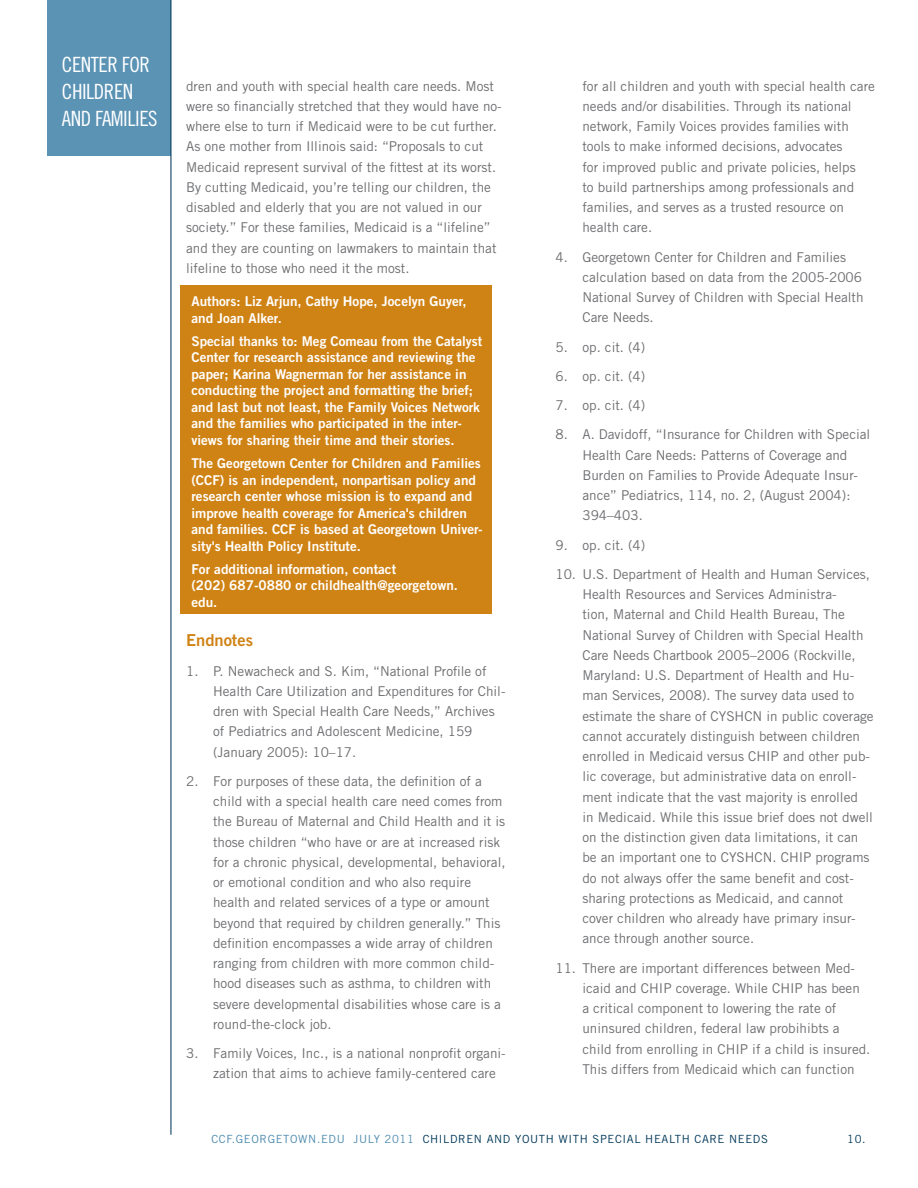
<style>
.page{position:relative;width:918px;height:1188px;background:#fff}
.page>*{position:absolute;margin:0;border:0;box-sizing:border-box;transform-origin:0 0}
.t1{font:21px/27px "Trade Gothic Cond Eighteen";letter-spacing:-.02em;color:#fff}
.t2{font:16.5px "Trade Gothic Bold Two";color:#d08315}
.t3{font:13.5px/20.2px "Trade Gothic";color:#6c6d70}
.box_copy{font:13.5px/16.5px "Trade Gothic Bold Two";color:#fff}
.Subheads{font:11.25px "Trade Gothic";letter-spacing:.055em;color:#003859}
.s1{color:#4d8baf}
</style>
<div class="page">
<div style="left:47px;top:0;width:124px;height:156px;background:#5b93b5"></div>
<hr style="left:170px;top:0;width:1px;height:1135px;background:#003859">
<div style="left:180px;top:285px;width:311px;height:329px;background:#d08315"></div>
<p class="t1" style="left:62px;top:51px;width:97px">CENTER FOR<br>CHILDREN<br>AND FAMILIES</p>
<p class="t3" style="left:186px;top:75px;width:317px">dren and youth with special health care needs. Most were so financially stretched that they would have no&shy;where else to turn if Medicaid were to be cut further.<br>As one mother from Illinois said: “Proposals to cut Medicaid represent survival of the fittest at its worst.<br>By cutting Medicaid, you’re telling our children, the disabled and elderly that you are not valued in our society.” For these families, Medicaid is a “lifeline” and they are counting on lawmakers to maintain that lifeline to those who need it the most.</p>
<p class="box_copy" style="left:191px;top:293px;width:277px">Authors: Liz Arjun, Cathy Hope, Jocelyn Guyer, and Joan Alker.</p>
<p class="box_copy" style="left:191px;top:333px;width:292px">Special thanks to: Meg Comeau from the Catalyst Center for research assistance and reviewing the paper; Karina Wagnerman for her assistance in conducting the project and formatting the brief; and last but not least, the Family Voices Network and the families who participated in the inter&shy;views for sharing their time and their stories.</p>
<p class="box_copy" style="left:191px;top:455px;width:293px">The Georgetown Center for Children and Families (CCF) is an independent, nonpartisan policy and research center whose mission is to expand and improve health coverage for America's children and families. CCF is based at Georgetown Univer&shy;sity's Health Policy Institute.</p>
<p class="box_copy" style="left:191px;top:561px;width:268px">For additional information, contact<br>(202) 687-0880 or childhealth@georgetown. edu.</p>
<p class="t2" style="left:186px;top:630px;width:68px">Endnotes</p>
<p class="t3" style="left:213px;top:660px;width:294px;text-indent:-27px">1. P. Newacheck and S. Kim, “National Profile of Health Care Utilization and Expenditures for Chil&shy;dren with Special Health Care Needs,” Archives of Pediatrics and Adolescent Medicine, 159 (January 2005): 10–17.</p>
<p class="t3" style="left:213px;top:771px;width:294px;text-indent:-27px">2. For purposes of these data, the definition of a child with a special health care need comes from the Bureau of Maternal and Child Health and it is those children “who have or are at increased risk for a chronic physical, developmental, behavioral, or emotional condition and who also require health and related services of a type or amount beyond that required by children generally.” This definition encompasses a wide array of children ranging from children with more common child&shy;hood diseases such as asthma, to children with severe developmental disabilities whose care is a round-the-clock job.</p>
<p class="t3" style="left:213px;top:1043px;width:294px;text-indent:-27px">3. Family Voices, Inc., is a national nonprofit organi&shy;zation that aims to achieve family-centered care</p>
<p class="t3" style="left:582px;top:75px;width:294px">for all children and youth with special health care needs and/or disabilities. Through its national network, Family Voices provides families with tools to make informed decisions, advocates<br>for improved public and private policies, helps<br>to build partnerships among professionals and families, and serves as a trusted resource on health care.</p>
<p class="t3" style="left:582px;top:246px;width:283px;text-indent:-27px">4. Georgetown Center for Children and Families calculation based on data from the 2005-2006<br>National Survey of Children with Special Health Care Needs.</p>
<p class="t3" style="left:555px;top:336px;width:91px">5. op. cit. (4)</p>
<p class="t3" style="left:555px;top:366px;width:91px">6. op. cit. (4)</p>
<p class="t3" style="left:555px;top:395px;width:91px">7. op. cit. (4)</p>
<p class="t3" style="left:582px;top:424px;width:289px;text-indent:-27px">8. A. Davidoff, “Insurance for Children with Special Health Care Needs: Patterns of Coverage and Burden on Families to Provide Adequate Insur&shy;ance” Pediatrics, 114, no. 2, (August 2004):<br>394–403.</p>
<p class="t3" style="left:555px;top:534px;width:91px">9. op. cit. (4)</p>
<p class="t3" style="left:582px;top:564px;width:293px;text-indent:-27px">10. U.S. Department of Health and Human Services, Health Resources and Services Administra-<br>tion, Maternal and Child Health Bureau, The National Survey of Children with Special Health Care Needs Chartbook 2005–2006 (Rockville, Maryland: U.S. Department of Health and Hu&shy;man Services, 2008). The survey data used to estimate the share of CYSHCN in public coverage cannot accurately distinguish between children enrolled in Medicaid versus CHIP and other pub&shy;lic coverage, but administrative data on enroll&shy;ment indicate that the vast majority is enrolled<br>in Medicaid. While this issue brief does not dwell on the distinction given data limitations, it can be an important one to CYSHCN. CHIP programs do not always offer the same benefit and cost&shy;sharing protections as Medicaid, and cannot cover children who already have primary insur&shy;ance through another source.</p>
<p class="t3" style="left:582px;top:957px;width:289px;text-indent:-27px">11. There are important differences between Med&shy;icaid and CHIP coverage. While CHIP has been<br>a critical component to lowering the rate of uninsured children, federal law probihibts a child from enrolling in CHIP if a child is insured.<br>This differs from Medicaid which can function</p>
<p class="Subheads" style="left:211px;top:1133px;width:558px"><span class="s1">CCF.GEORGETOWN.EDU JULY 2011</span> CHILDREN AND YOUTH WITH SPECIAL HEALTH CARE NEEDS</p>
<p class="Subheads" style="left:847px;top:1133px;width:20px">10.</p>
</div>
